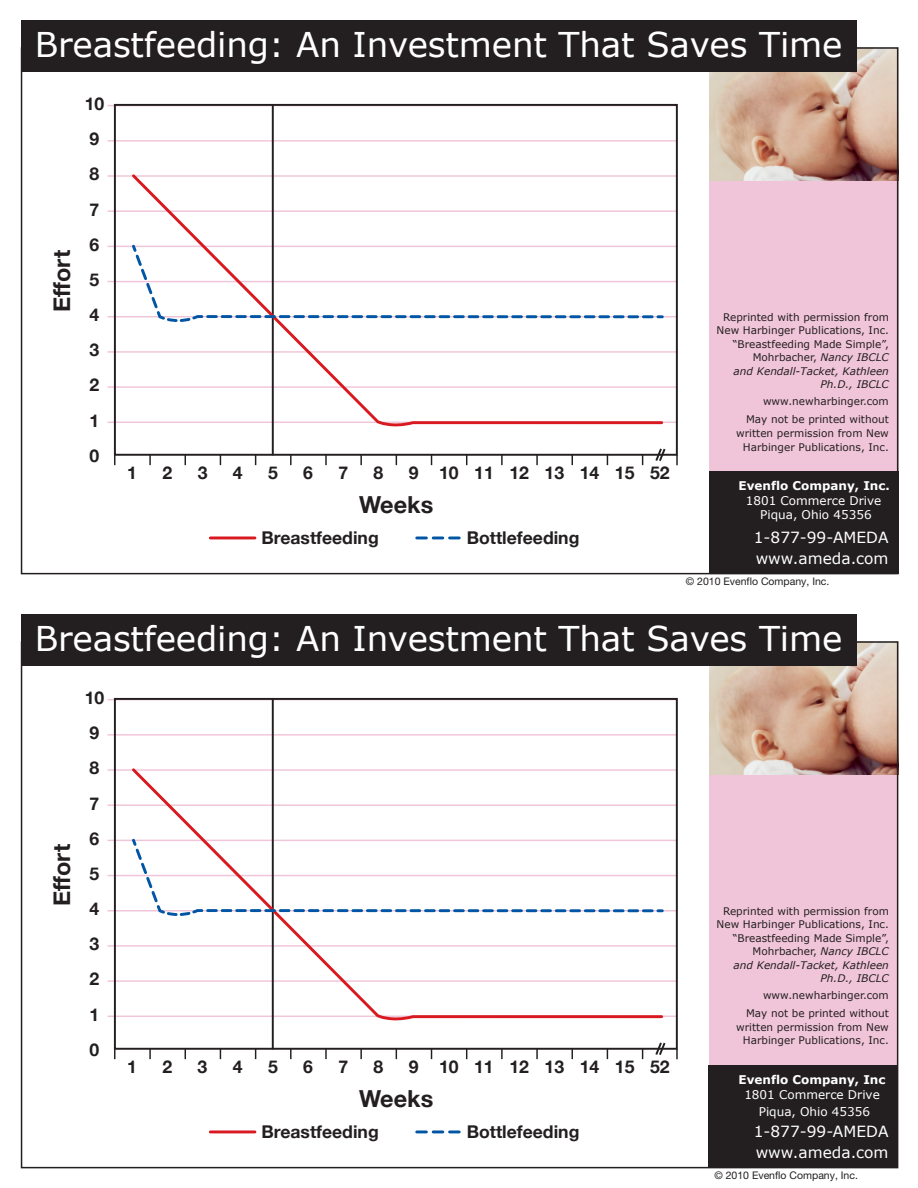
<style>
.page{position:relative;width:918px;height:1188px;background:#fff}
.page>*{position:absolute;margin:0;border:0;box-sizing:border-box;transform-origin:0 0}
.t1{font:34.05px "Verdana";letter-spacing:-.005em;color:#fff}
.t2{font:700 23.4px "Helvetica Neue";color:#231f20}
.t3{font:700 17.55px "Helvetica Neue";color:#231f20}
.t4{font:15.3px/21.5px "Verdana";color:#fff}
.t5{font:12px/14.4px "Verdana";color:#fff;text-align:center}
.t6{font:700 12px "Verdana";color:#fff}
.t7{font:10.5px/13.5px "Verdana";color:#231f20;text-align:right}
.t8{font:10.5px "Helvetica Neue";color:#231f20}
.s1{font-style:italic}
</style>
<div class="page">
<div style="left:709px;top:176px;width:189px;height:374px;background:#f1c5d9"></div>
<img style="left:709px;top:50px;width:186px;height:131px">
<div style="left:709px;top:472px;width:189px;height:102px;background:#231f20"></div>
<hr style="left:108px;top:105px;width:569px;height:1px;background:#f1c5d9">
<hr style="left:108px;top:140px;width:569px;height:2px;background:#f1c5d9">
<hr style="left:108px;top:175px;width:569px;height:2px;background:#f1c5d9">
<hr style="left:108px;top:210px;width:569px;height:2px;background:#f1c5d9">
<hr style="left:108px;top:246px;width:569px;height:1px;background:#f1c5d9">
<hr style="left:108px;top:281px;width:569px;height:1px;background:#f1c5d9">
<hr style="left:108px;top:316px;width:569px;height:1px;background:#f1c5d9">
<hr style="left:108px;top:351px;width:569px;height:2px;background:#f1c5d9">
<hr style="left:108px;top:386px;width:569px;height:2px;background:#f1c5d9">
<hr style="left:108px;top:422px;width:569px;height:1px;background:#f1c5d9">
<div style="left:114px;top:104px;width:564px;height:352px;border:2px solid #231f20"></div>
<svg style="left:149px;top:455px;width:2px;height:10px"></svg>
<svg style="left:290px;top:455px;width:2px;height:10px"></svg>
<svg style="left:325px;top:455px;width:2px;height:10px"></svg>
<svg style="left:360px;top:455px;width:2px;height:10px"></svg>
<svg style="left:501px;top:455px;width:2px;height:10px"></svg>
<svg style="left:536px;top:455px;width:2px;height:10px"></svg>
<svg style="left:676px;top:455px;width:2px;height:10px"></svg>
<svg style="left:654px;top:448px;width:13px;height:13px"></svg>
<hr style="left:272px;top:105px;width:2px;height:350px;background:#231f20">
<svg style="left:129px;top:172px;width:536px;height:257px"></svg>
<svg style="left:130px;top:242px;width:535px;height:91px"></svg>
<hr style="left:210px;top:537px;width:45px;height:2px;background:#d81920">
<svg style="left:417px;top:537px;width:42px;height:2px"></svg>
<div style="left:21px;top:20px;width:835px;height:51px;background:#231f20"></div>
<div style="left:709px;top:770px;width:189px;height:374px;background:#f1c5d9"></div>
<img style="left:709px;top:644px;width:186px;height:131px">
<div style="left:709px;top:1066px;width:189px;height:102px;background:#231f20"></div>
<hr style="left:108px;top:699px;width:569px;height:1px;background:#f1c5d9">
<hr style="left:108px;top:734px;width:569px;height:2px;background:#f1c5d9">
<hr style="left:108px;top:769px;width:569px;height:2px;background:#f1c5d9">
<hr style="left:108px;top:804px;width:569px;height:2px;background:#f1c5d9">
<hr style="left:108px;top:840px;width:569px;height:1px;background:#f1c5d9">
<hr style="left:108px;top:875px;width:569px;height:1px;background:#f1c5d9">
<hr style="left:108px;top:910px;width:569px;height:1px;background:#f1c5d9">
<hr style="left:108px;top:945px;width:569px;height:2px;background:#f1c5d9">
<hr style="left:108px;top:980px;width:569px;height:2px;background:#f1c5d9">
<hr style="left:108px;top:1016px;width:569px;height:1px;background:#f1c5d9">
<div style="left:114px;top:698px;width:564px;height:352px;border:2px solid #231f20"></div>
<svg style="left:149px;top:1049px;width:2px;height:10px"></svg>
<svg style="left:290px;top:1049px;width:2px;height:10px"></svg>
<svg style="left:325px;top:1049px;width:2px;height:10px"></svg>
<svg style="left:360px;top:1049px;width:2px;height:10px"></svg>
<svg style="left:501px;top:1049px;width:2px;height:10px"></svg>
<svg style="left:536px;top:1049px;width:2px;height:10px"></svg>
<svg style="left:676px;top:1049px;width:2px;height:10px"></svg>
<svg style="left:654px;top:1042px;width:13px;height:13px"></svg>
<hr style="left:272px;top:699px;width:2px;height:350px;background:#231f20">
<svg style="left:129px;top:766px;width:536px;height:257px"></svg>
<svg style="left:130px;top:836px;width:535px;height:91px"></svg>
<hr style="left:210px;top:1130px;width:45px;height:3px;background:#d81920">
<svg style="left:417px;top:1130px;width:42px;height:3px"></svg>
<div style="left:21px;top:614px;width:835px;height:51px;background:#231f20"></div>
<h1 class="t1" style="left:35px;top:22px;width:809px">Breastfeeding: An Investment That Saves Time</h1>
<h3 class="t3" style="left:85px;top:93px;width:21px">10</h3>
<h3 class="t3" style="left:90px;top:128px;width:11px">9</h3>
<h3 class="t3" style="left:90px;top:163px;width:11px">8</h3>
<h2 class="t2" style="left:47px;top:312px;width:64px;rotate:-90deg">Effort</h2>
<h3 class="t3" style="left:90px;top:198px;width:11px">7</h3>
<h3 class="t3" style="left:90px;top:234px;width:11px">6</h3>
<h3 class="t3" style="left:90px;top:269px;width:11px">5</h3>
<h3 class="t3" style="left:90px;top:304px;width:11px">4</h3>
<h3 class="t3" style="left:90px;top:339px;width:11px">3</h3>
<h3 class="t3" style="left:90px;top:374px;width:11px">2</h3>
<h3 class="t3" style="left:90px;top:409px;width:11px">1</h3>
<h3 class="t3" style="left:90px;top:445px;width:11px">0</h3>
<h3 class="t3" style="left:127px;top:462px;width:11px">1</h3>
<h3 class="t3" style="left:162px;top:462px;width:11px">2</h3>
<h3 class="t3" style="left:198px;top:462px;width:11px">3</h3>
<h3 class="t3" style="left:233px;top:462px;width:11px">4</h3>
<h3 class="t3" style="left:268px;top:462px;width:11px">5</h3>
<h3 class="t3" style="left:303px;top:462px;width:11px">6</h3>
<h3 class="t3" style="left:338px;top:462px;width:11px">7</h3>
<h3 class="t3" style="left:374px;top:462px;width:11px">8</h3>
<h3 class="t3" style="left:409px;top:462px;width:262px">9 10 11 12 13 14 15 52</h3>
<h2 class="t2" style="left:359px;top:490px;width:76px">Weeks</h2>
<h3 class="t3" style="left:262px;top:527px;width:119px">Breastfeeding</h3>
<h3 class="t3" style="left:467px;top:527px;width:114px">Bottlefeeding</h3>
<p class="t7" style="left:717px;top:310px;width:174px">Reprinted with permission from<br>New Harbinger Publications, Inc. “Breastfeeding Made Simple”,<br>Mohrbacher, <span class="s1">Nancy IBCLC<br>and Kendall-Tacket, Kathleen<br>Ph.D., IBCLC</span></p>
<p class="t7" style="left:746px;top:393px;width:144px;line-height:18px">www.newharbinger.com<br>May not be printed without</p>
<p class="t7" style="left:736px;top:427px;width:154px">written permission from New<br>Harbinger Publications, Inc.</p>
<p class="t6" style="left:739px;top:478px;width:153px">Evenflo Company, Inc.</p>
<p class="t5" style="left:746px;top:493px;width:137px">1801 Commerce Drive<br>Piqua, Ohio 45356</p>
<h3 class="t4" style="left:754px;top:527px;width:136px">1-877-99-AMEDA www.ameda.com</h3>
<p class="t8" style="left:686px;top:575px;width:145px">© 2010 Evenflo Company, Inc.</p>
<h1 class="t1" style="left:35px;top:616px;width:809px">Breastfeeding: An Investment That Saves Time</h1>
<h3 class="t3" style="left:85px;top:687px;width:21px">10</h3>
<h3 class="t3" style="left:90px;top:722px;width:11px">9</h3>
<h3 class="t3" style="left:90px;top:757px;width:11px">8</h3>
<h2 class="t2" style="left:47px;top:906px;width:64px;rotate:-90deg">Effort</h2>
<h3 class="t3" style="left:90px;top:792px;width:11px">7</h3>
<h3 class="t3" style="left:90px;top:828px;width:11px">6</h3>
<h3 class="t3" style="left:90px;top:863px;width:11px">5</h3>
<h3 class="t3" style="left:90px;top:898px;width:11px">4</h3>
<h3 class="t3" style="left:90px;top:933px;width:11px">3</h3>
<h3 class="t3" style="left:90px;top:968px;width:11px">2</h3>
<h3 class="t3" style="left:90px;top:1003px;width:11px">1</h3>
<h3 class="t3" style="left:90px;top:1039px;width:11px">0</h3>
<h3 class="t3" style="left:127px;top:1056px;width:11px">1</h3>
<h3 class="t3" style="left:162px;top:1056px;width:11px">2</h3>
<h3 class="t3" style="left:198px;top:1056px;width:11px">3</h3>
<h3 class="t3" style="left:233px;top:1056px;width:11px">4</h3>
<h3 class="t3" style="left:268px;top:1056px;width:11px">5</h3>
<h3 class="t3" style="left:303px;top:1056px;width:11px">6</h3>
<h3 class="t3" style="left:338px;top:1056px;width:11px">7</h3>
<h3 class="t3" style="left:374px;top:1056px;width:11px">8</h3>
<h3 class="t3" style="left:409px;top:1056px;width:262px">9 10 11 12 13 14 15 52</h3>
<h2 class="t2" style="left:359px;top:1084px;width:76px">Weeks</h2>
<h3 class="t3" style="left:262px;top:1121px;width:119px">Breastfeeding</h3>
<h3 class="t3" style="left:467px;top:1121px;width:114px">Bottlefeeding</h3>
<p class="t7" style="left:717px;top:904px;width:174px">Reprinted with permission from<br>New Harbinger Publications, Inc. “Breastfeeding Made Simple”,<br>Mohrbacher, <span class="s1">Nancy IBCLC<br>and Kendall-Tacket, Kathleen<br>Ph.D., IBCLC</span></p>
<p class="t7" style="left:746px;top:987px;width:144px;line-height:18px">www.newharbinger.com<br>May not be printed without</p>
<p class="t7" style="left:736px;top:1021px;width:154px">written permission from New<br>Harbinger Publications, Inc.</p>
<p class="t6" style="left:739px;top:1072px;width:148px">Evenflo Company, Inc</p>
<p class="t5" style="left:744px;top:1087px;width:137px">1801 Commerce Drive</p>
<h3 class="t4" style="left:754px;top:1121px;width:136px">1-877-99-AMEDA www.ameda.com</h3>
<p class="t5" style="left:759px;top:1105px;width:113px">Piqua, Ohio 45356</p>
<p class="t8" style="left:714px;top:1169px;width:145px">© 2010 Evenflo Company, Inc.</p>
</div>
